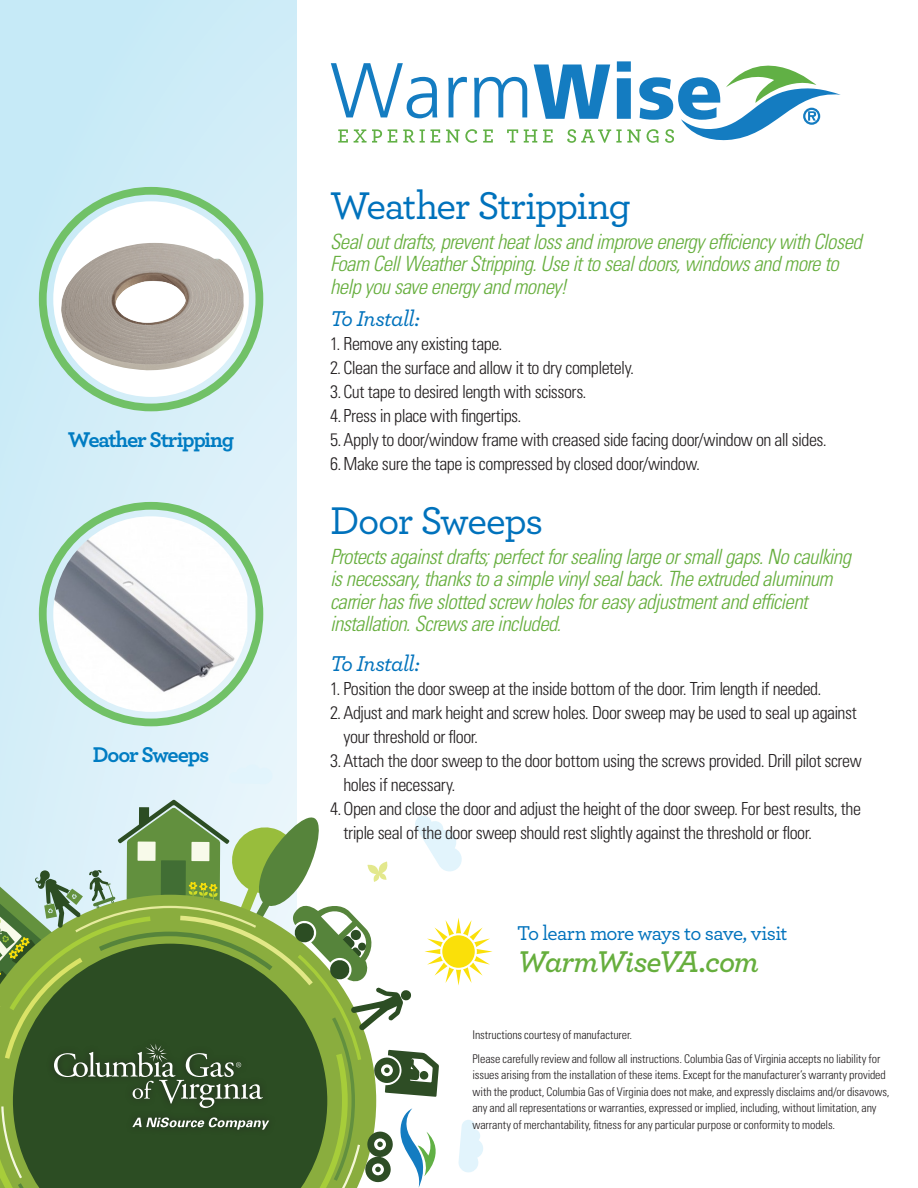
<style>
.page{position:relative;width:918px;height:1188px;background:#fff}
.page>*{position:absolute;margin:0;border:0;box-sizing:border-box;transform-origin:0 0}
.t1{font:500 40.5px "Archer";letter-spacing:-.035em;color:#0072bc}
.t2{font:italic 600 31.5px "Archer";letter-spacing:-.04em;color:#66ae3d}
.t3{font:italic 500 22.5px "Archer";letter-spacing:-.03em;color:#0072bc}
.t4{font:700 22.35px "Archer";letter-spacing:-.055em;color:#007cc2}
.t5{font:italic 300 condensed 21px/22.5px "Univers";letter-spacing:-.03em;color:#66ae3d}
.t6{font:500 21px "Archer";letter-spacing:-.03em;color:#0072bc}
.t7{font:300 condensed 18px/24px "Univers";letter-spacing:-.025em;color:#231f20}
.t8{font:300 condensed 12px/16.5px "Univers";letter-spacing:-.01em;color:#231f20}
</style>
<div class="page">
<svg style="left:0;top:0;width:297px;height:800px;background:#d0ecf5"></svg>
<svg style="left:229px;top:764px;width:43px;height:20px"></svg>
<svg style="left:0;top:800px;width:493px;height:388px"></svg>
<svg style="left:331px;top:63px;width:106px;height:55px"></svg>
<svg style="left:338px;top:129px;width:10px;height:14px"></svg>
<svg style="left:354px;top:129px;width:28px;height:14px"></svg>
<svg style="left:388px;top:129px;width:9px;height:14px"></svg>
<svg style="left:403px;top:129px;width:22px;height:14px"></svg>
<svg style="left:431px;top:129px;width:9px;height:14px"></svg>
<svg style="left:446px;top:61px;width:395px;height:82px"></svg>
<div style="left:53px;top:201px;width:196px;height:196px;background:#fff;border-radius:50%"></div>
<img style="left:61px;top:243px;width:183px;height:127px">
<div style="left:39px;top:187px;width:224px;height:224px;border:8px solid #71c167;border-radius:50%"></div>
<img style="left:53px;top:516px;width:194px;height:196px">
<div style="left:39px;top:502px;width:224px;height:224px;border:8px solid #71c167;border-radius:50%"></div>
<p class="t4" style="left:68px;top:422px;width:168px">Weather Stripping</p>
<p class="t4" style="left:93px;top:737px;width:118px">Door Sweeps</p>
<p class="t1" style="left:330px;top:177px;width:302px">Weather Stripping</p>
<p class="t5" style="left:330px;top:230px;width:533px">Seal out drafts, prevent heat loss and improve energy efficiency with Closed<br>Foam Cell Weather Stripping. Use it to seal doors, windows and more to help you save energy and money!</p>
<p class="t3" style="left:330px;top:302px;width:91px">To Install:</p>
<p class="t7" style="left:330px;top:331px;width:174px">1. Remove any existing tape.</p>
<p class="t7" style="left:330px;top:355px;width:306px">2. Clean the surface and allow it to dry completely.</p>
<p class="t7" style="left:330px;top:379px;width:258px">3.Cut tape to desired length with scissors.</p>
<p class="t7" style="left:330px;top:403px;width:193px">4. Press in place with fingertips.</p>
<p class="t7" style="left:330px;top:427px;width:498px">5.Apply to door/window frame with creased side facing door/window on all sides.</p>
<p class="t7" style="left:330px;top:451px;width:372px">6.Make sure the tape is compressed by closed door/window.</p>
<p class="t1" style="left:330px;top:492px;width:215px">Door Sweeps</p>
<p class="t5" style="left:330px;top:545px;width:523px">Protects against drafts; perfect for sealing large or small gaps. No caulking is necessary, thanks to a simple vinyl seal back. The extruded aluminum carrier has five slotted screw holes for easy adjustment and efficient installation. Screws are included.</p>
<p class="t3" style="left:330px;top:647px;width:91px">To Install:</p>
<p class="t7" style="left:330px;top:676px;width:493px">1. Position the door sweep at the inside bottom of the door. Trim length if needed.</p>
<p class="t7" style="left:344px;top:700px;width:515px;text-indent:-14px">2. Adjust and mark height and screw holes. Door sweep may be used to seal up against your threshold or floor.</p>
<p class="t7" style="left:344px;top:748px;width:520px;text-indent:-14px">3.Attach the door sweep to the door bottom using the screws provided. Drill pilot screw holes if necessary.</p>
<p class="t7" style="left:344px;top:796px;width:519px;text-indent:-14px">4.Open and close the door and adjust the height of the door sweep. For best results, the triple seal of the door sweep should rest slightly against the threshold or floor.</p>
<p class="t6" style="left:517px;top:918px;width:272px">To learn more ways to save, visit</p>
<p class="t2" style="left:517px;top:937px;width:243px">WarmWiseVA.com</p>
<p class="t8" style="left:472px;top:1027px;width:161px">Instructions courtesy of manufacturer.</p>
<p class="t8" style="left:472px;top:1050px;width:418px">Please carefully review and follow all instructions. Columbia Gas of Virginia accepts no liability for issues arising from the installation of these items. Except for the manufacturer’s warranty provided with the product, Columbia Gas of Virginia does not make, and expressly disclaims and/or disavows, any and all representations or warranties, expressed or implied, including, without limitation, any warranty of merchantability, fitness for any particular purpose or conformity to models.</p>
</div>
